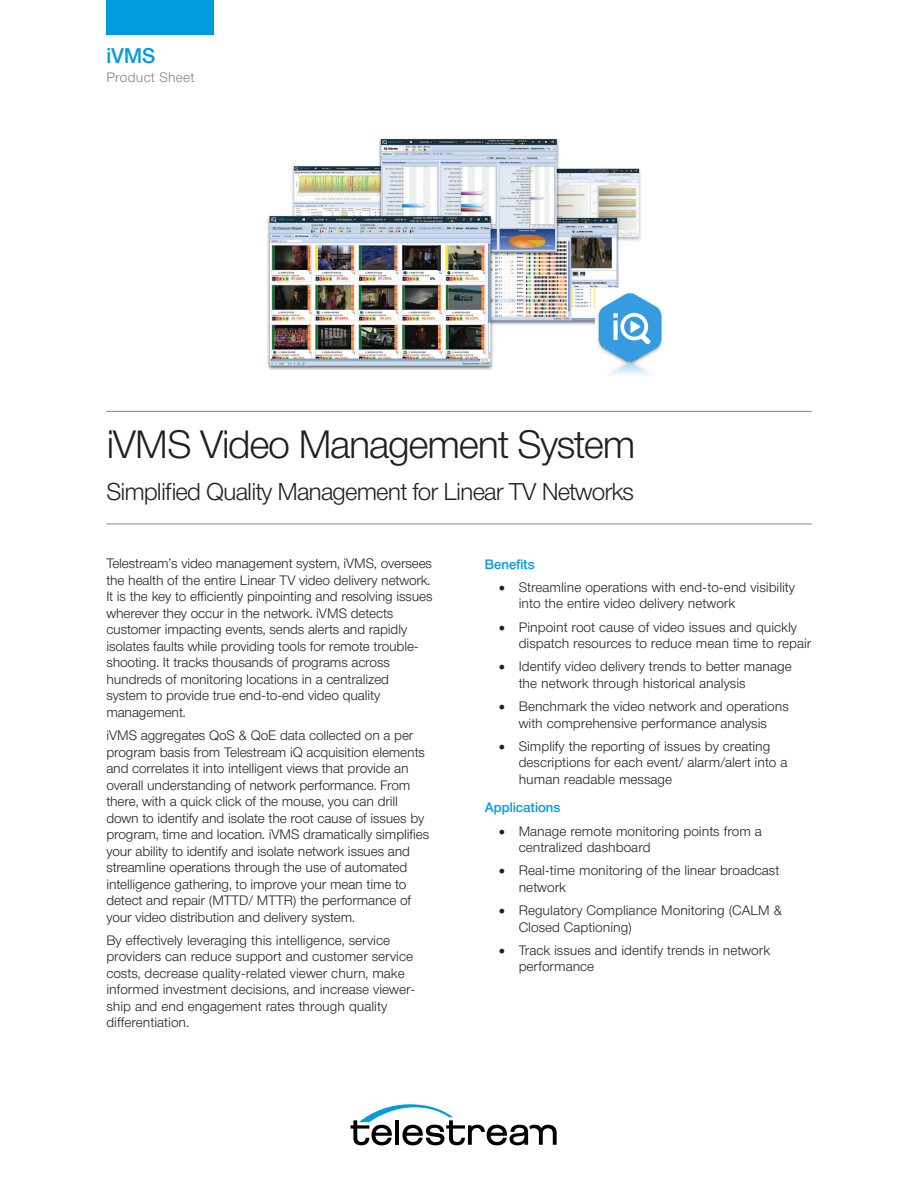
<style>
.page{position:relative;width:918px;height:1188px;background:#fff}
.page>*{position:absolute;margin:0;border:0;box-sizing:border-box;transform-origin:0 0}
.t1{font:300 39px "Neue Helvetica BQ";letter-spacing:-.04em;color:#231f20}
.t2{font:300 24px "Neue Helvetica BQ";letter-spacing:-.04em;color:#231f20}
.t3{font:500 21px "Neue Helvetica BQ";color:#009bdf}
.t4{font:300 13.5px/16.5px "Neue Helvetica BQ";letter-spacing:-.01em;color:#231f20}
.t5{font:500 13.5px "Neue Helvetica BQ";color:#009bdf}
.t6{font:300 13.5px "Neue Helvetica BQ";letter-spacing:.02em;color:#808285}
.s1{font-family:"Minion Pro";font-weight:400;font-size:18px}
</style>
<div class="page">
<svg style="left:351px;top:1104px;width:206px;height:41px"></svg>
<img style="left:267px;top:138px;width:374px;height:232px">
<img style="left:595px;top:289px;width:67px;height:86px">
<hr style="left:106px;top:411px;width:706px;height:1px;background:#808285">
<hr style="left:106px;top:524px;width:706px;height:1px;background:#808285">
<div style="left:106px;top:0;width:108px;height:34px;background:#009bdf"></div>
<p class="t3" style="left:106px;top:43px;width:50px">iVMS</p>
<p class="t6" style="left:106px;top:69px;width:90px">Product Sheet</p>
<p class="t1" style="left:106px;top:420px;width:531px">iVMS Video Management System</p>
<p class="t2" style="left:106px;top:477px;width:529px">Simplified Quality Management for Linear TV Networks</p>
<p class="t4" style="left:106px;top:555px;width:328px">Telestream’s video management system, iVMS, oversees the health of the entire Linear TV video delivery network.<br>It is the key to efficiently pinpointing and resolving issues wherever they occur in the network. iVMS detects customer impacting events, sends alerts and rapidly isolates faults while providing tools for remote trouble&shy;shooting. It tracks thousands of programs across hundreds of monitoring locations in a centralized system to provide true end-to-end video quality management.</p>
<p class="t4" style="left:106px;top:727px;width:324px">iVMS aggregates QoS &amp; QoE data collected on a per program basis from Telestream iQ acquisition elements and correlates it into intelligent views that provide an overall understanding of network performance. From there, with a quick click of the mouse, you can drill down to identify and isolate the root cause of issues by program, time and location. iVMS dramatically simplifies your ability to identify and isolate network issues and streamline operations through the use of automated intelligence gathering, to improve your mean time to detect and repair (MTTD/ MTTR) the performance of your video distribution and delivery system.</p>
<p class="t4" style="left:106px;top:932px;width:311px">By effectively leveraging this intelligence, service providers can reduce support and customer service costs, decrease quality-related viewer churn, make informed investment decisions, and increase viewer&shy;ship and end engagement rates through quality differentiation.</p>
<p class="t5" style="left:485px;top:555px;width:51px">Benefits</p>
<p class="t4" style="left:519px;top:579px;width:278px;text-indent:-20px"><span class="s1">•</span> Streamline operations with end-to-end visibility into the entire video delivery network</p>
<p class="t4" style="left:519px;top:618px;width:294px;text-indent:-20px"><span class="s1">•</span> Pinpoint root cause of video issues and quickly dispatch resources to reduce mean time to repair</p>
<p class="t4" style="left:519px;top:658px;width:275px;text-indent:-20px"><span class="s1">•</span> Identify video delivery trends to better manage the network through historical analysis</p>
<p class="t4" style="left:498px;top:698px;width:292px;text-align:center"><span class="s1">•</span> Benchmark the video network and operations with comprehensive performance analysis</p>
<p class="t4" style="left:519px;top:738px;width:270px;text-indent:-20px"><span class="s1">•</span> Simplify the reporting of issues by creating descriptions for each event/ alarm/alert into a human readable message</p>
<p class="t5" style="left:485px;top:799px;width:77px">Applications</p>
<p class="t4" style="left:519px;top:822px;width:245px;text-indent:-20px"><span class="s1">•</span> Manage remote monitoring points from a centralized dashboard</p>
<p class="t4" style="left:519px;top:862px;width:262px;text-indent:-20px"><span class="s1">•</span> Real-time monitoring of the linear broadcast network</p>
<p class="t4" style="left:519px;top:902px;width:265px;text-indent:-20px"><span class="s1">•</span> Regulatory Compliance Monitoring (CALM &amp;<br>Closed Captioning)</p>
<p class="t4" style="left:519px;top:942px;width:253px;text-indent:-20px"><span class="s1">•</span> Track issues and identify trends in network performance</p>
</div>
